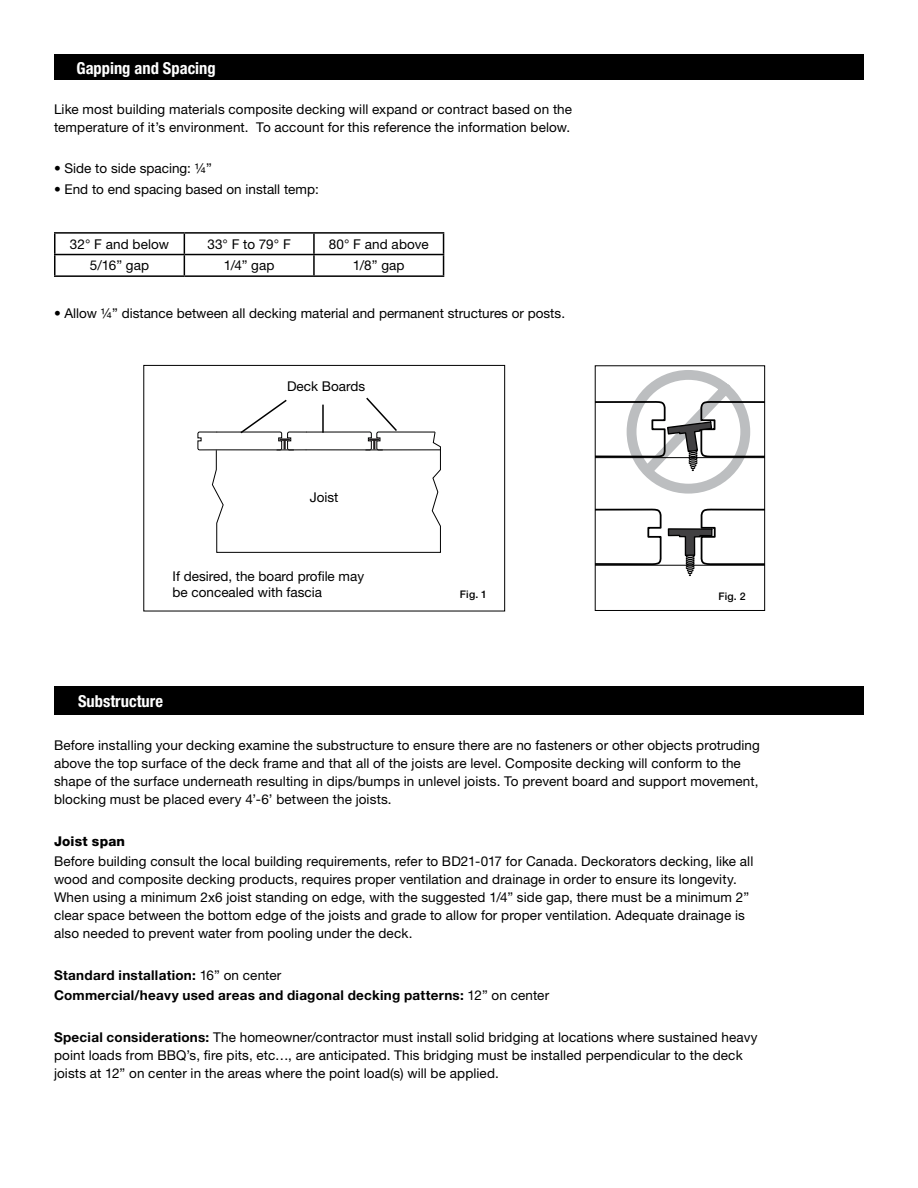
<style>
.page{position:relative;width:918px;height:1188px;background:#fff}
.page>*{position:absolute;margin:0;border:0;box-sizing:border-box;transform-origin:0 0}
.t1{font:700 condensed 16.5px "Helvetica Neue LT Std";color:#fff}
.t2{font:13.5px/18px "Helvetica Neue LT Std";letter-spacing:.01em;color:#000}
.t3{font:700 13.5px/20.7px "Helvetica Neue LT Std";letter-spacing:.02em;color:#000}
.t4{font:800 13.5px "Helvetica Neue LT Std";letter-spacing:.015em;color:#000}
.t5{font:500 10.5px "Helvetica Neue LT Std";letter-spacing:.015em;color:#000}
.s1{font-weight:400}
.s2{font-weight:700}
</style>
<div class="page">
<div style="left:54px;top:54px;width:810px;height:26px;background:#000"></div>
<hr style="left:54px;top:232px;width:130px;height:2px;background:#000">
<hr style="left:54px;top:234px;width:2px;height:20px;background:#000">
<hr style="left:184px;top:232px;width:130px;height:2px;background:#000">
<hr style="left:314px;top:232px;width:130px;height:2px;background:#000">
<hr style="left:313px;top:234px;width:2px;height:20px;background:#000">
<hr style="left:54px;top:254px;width:130px;height:1px;background:#000">
<hr style="left:54px;top:255px;width:2px;height:20px;background:#000">
<hr style="left:184px;top:254px;width:130px;height:1px;background:#000">
<svg style="left:184px;top:234px;width:1px;height:41px"></svg>
<hr style="left:314px;top:254px;width:130px;height:1px;background:#000">
<hr style="left:313px;top:255px;width:2px;height:20px;background:#000">
<svg style="left:443px;top:234px;width:1px;height:41px"></svg>
<hr style="left:54px;top:275px;width:130px;height:2px;background:#000">
<hr style="left:184px;top:275px;width:130px;height:2px;background:#000">
<hr style="left:314px;top:275px;width:130px;height:2px;background:#000">
<div style="left:54px;top:687px;width:810px;height:28px;background:#000"></div>
<div style="left:143px;top:365px;width:362px;height:246px;border:1px solid #000"></div>
<svg style="left:597px;top:370px;width:166px;height:206px"></svg>
<div style="left:595px;top:365px;width:170px;height:246px;border:1px solid #000"></div>
<svg style="left:197px;top:397px;width:244px;height:156px"></svg>
<p class="t1" style="left:76px;top:58px;width:141px">Gapping and Spacing</p>
<p class="t2" style="left:54px;top:100px;width:520px">Like most building materials composite decking will expand or contract based on the temperature of it’s environment. To account for this reference the information below.</p>
<p class="t2" style="left:54px;top:159px;width:159px">• Side to side spacing: ¼”</p>
<p class="t2" style="left:54px;top:180px;width:266px">• End to end spacing based on install temp:</p>
<p class="t2" style="left:70px;top:235px;width:101px">32° F and below</p>
<p class="t2" style="left:207px;top:235px;width:85px">33° F to 79° F</p>
<p class="t2" style="left:329px;top:235px;width:101px">80° F and above</p>
<p class="t2" style="left:90px;top:256px;width:61px">5/16” gap</p>
<p class="t2" style="left:224px;top:256px;width:52px">1/4” gap</p>
<p class="t2" style="left:353px;top:256px;width:53px">1/8” gap</p>
<p class="t2" style="left:54px;top:304px;width:513px">• Allow ¼” distance between all decking material and permanent structures or posts.</p>
<p class="t2" style="left:287px;top:377px;width:80px">Deck Boards</p>
<p class="t2" style="left:310px;top:488px;width:30px">Joist</p>
<p class="t2" style="left:173px;top:567px;width:193px;line-height:16.5px">If desired, the board profile may be concealed with fascia</p>
<p class="t5" style="left:460px;top:588px;width:29px">Fig. 1</p>
<p class="t5" style="left:718px;top:590px;width:29px">Fig. 2</p>
<p class="t1" style="left:78px;top:691px;width:86px">Substructure</p>
<p class="t2" style="left:54px;top:736px;width:708px">Before installing your decking examine the substructure to ensure there are no fasteners or other objects protruding above the top surface of the deck frame and that all of the joists are level. Composite decking will conform to the shape of the surface underneath resulting in dips/bumps in unlevel joists. To prevent board and support movement, blocking must be placed every 4’-6’ between the joists.</p>
<p class="t4" style="left:54px;top:833px;width:73px">Joist span</p>
<p class="t2" style="left:54px;top:852px;width:701px">Before building consult the local building requirements, refer to BD21-017 for Canada. Deckorators decking, like all wood and composite decking products, requires proper ventilation and drainage in order to ensure its longevity.<br>When using a minimum 2x6 joist standing on edge, with the suggested 1/4” side gap, there must be a minimum 2” clear space between the bottom edge of the joists and grade to allow for proper ventilation. Adequate drainage is also needed to prevent water from pooling under the deck.</p>
<p class="t3" style="left:54px;top:964px;width:497px">Standard installation: <span class="s1">16” on center<br></span>Commercial/heavy used areas and diagonal decking patterns: <span class="s1">12” on center</span></p>
<p class="t2" style="left:54px;top:1028px;width:705px"><span class="s2">Special considerations:</span> The homeowner/contractor must install solid bridging at locations where sustained heavy point loads from BBQ’s, fire pits, etc…, are anticipated. This bridging must be installed perpendicular to the deck joists at 12” on center in the areas where the point load(s) will be applied.</p>
</div>
